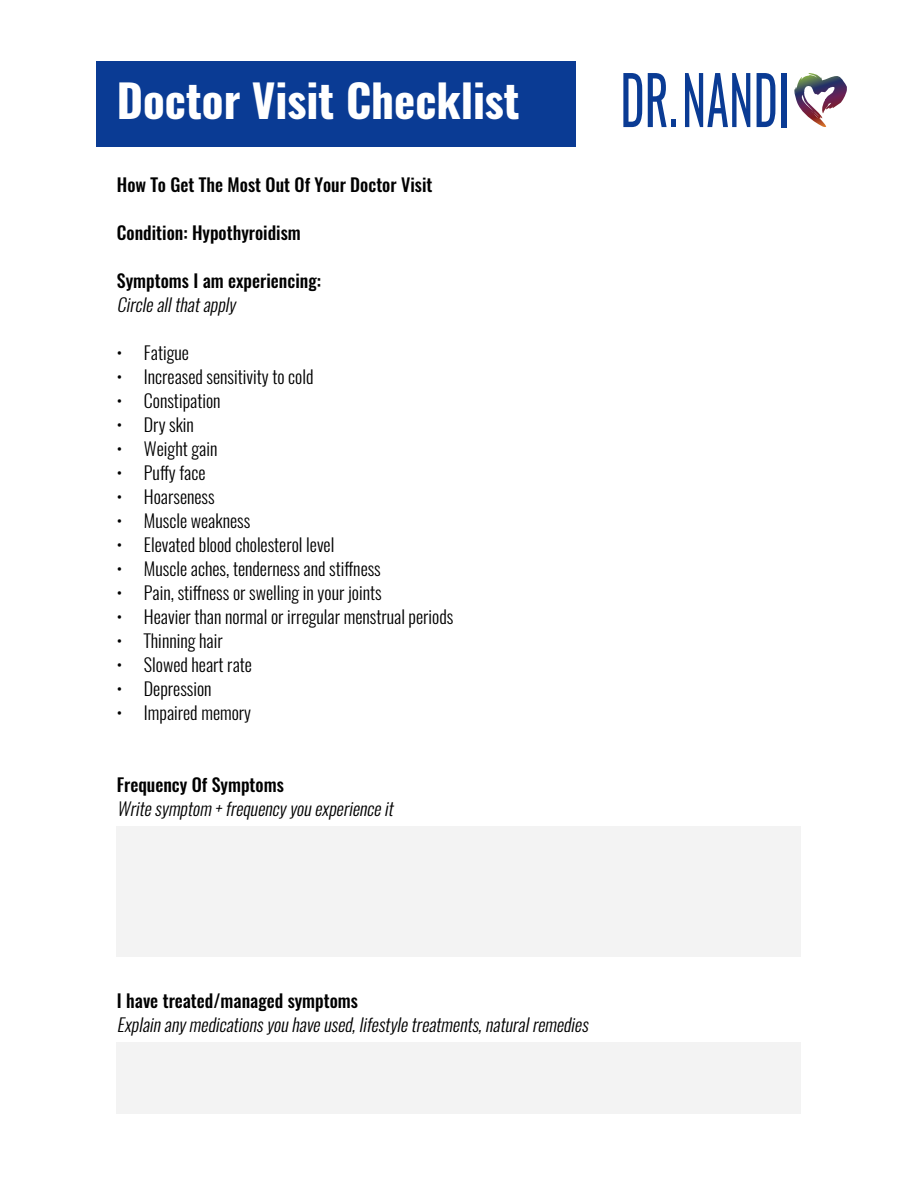
<style>
.page{position:relative;width:918px;height:1188px;background:#fff}
.page>*{position:absolute;margin:0;border:0;box-sizing:border-box;transform-origin:0 0}
.t1{font:700 45px "Oswald";color:#fff}
.t2{font:300 18px "Oswald";color:#000}
.t3{font:500 18px "Oswald";color:#000}
.t4{font:italic 300 18px "Oswald";color:#000}
</style>
<div class="page">
<div style="left:96px;top:62px;width:479px;height:85px;background:#0a3b94"></div>
<svg style="left:623px;top:73px;width:19px;height:54px"></svg>
<svg style="left:648px;top:73px;width:19px;height:54px"></svg>
<div style="left:671px;top:119px;width:5px;height:8px;background:#0a3b94"></div>
<svg style="left:685px;top:73px;width:65px;height:54px"></svg>
<svg style="left:757px;top:73px;width:18px;height:54px"></svg>
<div style="left:781px;top:73px;width:5px;height:54px;background:#0a3b94"></div>
<svg style="left:794px;top:73px;width:53px;height:54px"></svg>
<div style="left:117px;top:827px;width:684px;height:130px;background:#f3f3f3"></div>
<div style="left:117px;top:1043px;width:684px;height:71px;background:#f3f3f3"></div>
<h1 class="t1" style="left:117px;top:69px;width:404px">Doctor Visit Checklist</h1>
<p class="t3" style="left:117px;top:172px;width:317px">How To Get The Most Out Of Your Doctor Visit</p>
<p class="t3" style="left:117px;top:220px;width:185px">Condition: Hypothyroidism</p>
<p class="t3" style="left:117px;top:268px;width:206px">Symptoms I am experiencing:</p>
<p class="t4" style="left:117px;top:293px;width:124px">Circleallthatapply</p>
<p class="t2" style="left:117px;top:341px;width:74px">• Fatigue</p>
<p class="t2" style="left:117px;top:365px;width:198px">• Increased sensitivity to cold</p>
<p class="t2" style="left:117px;top:389px;width:105px">• Constipation</p>
<p class="t2" style="left:117px;top:412px;width:79px">• Dry skin</p>
<p class="t2" style="left:117px;top:436px;width:102px">• Weight gain</p>
<p class="t2" style="left:117px;top:460px;width:90px">• Puffy face</p>
<p class="t2" style="left:117px;top:484px;width:99px">• Hoarseness</p>
<p class="t2" style="left:117px;top:508px;width:135px">• Muscle weakness</p>
<p class="t2" style="left:117px;top:532px;width:219px">• Elevated blood cholesterol level</p>
<p class="t2" style="left:117px;top:556px;width:265px">• Muscle aches, tenderness and stiffness</p>
<p class="t2" style="left:117px;top:580px;width:266px">• Pain, stiffness or swelling in your joints</p>
<p class="t2" style="left:117px;top:604px;width:338px">• Heavier than normal or irregular menstrual periods</p>
<p class="t2" style="left:117px;top:628px;width:107px">• Thinning hair</p>
<p class="t2" style="left:117px;top:652px;width:137px">• Slowed heart rate</p>
<p class="t2" style="left:117px;top:676px;width:96px">• Depression</p>
<p class="t2" style="left:117px;top:700px;width:136px">• Impaired memory</p>
<p class="t3" style="left:117px;top:772px;width:168px">Frequency Of Symptoms</p>
<p class="t4" style="left:117px;top:797px;width:282px">Write symptom + frequency you experience it</p>
<p class="t3" style="left:117px;top:988px;width:243px">I have treated/managed symptoms</p>
<p class="t4" style="left:117px;top:1013px;width:477px">Explain any medications you have used, lifestyle treatments, natural remedies</p>
</div>
